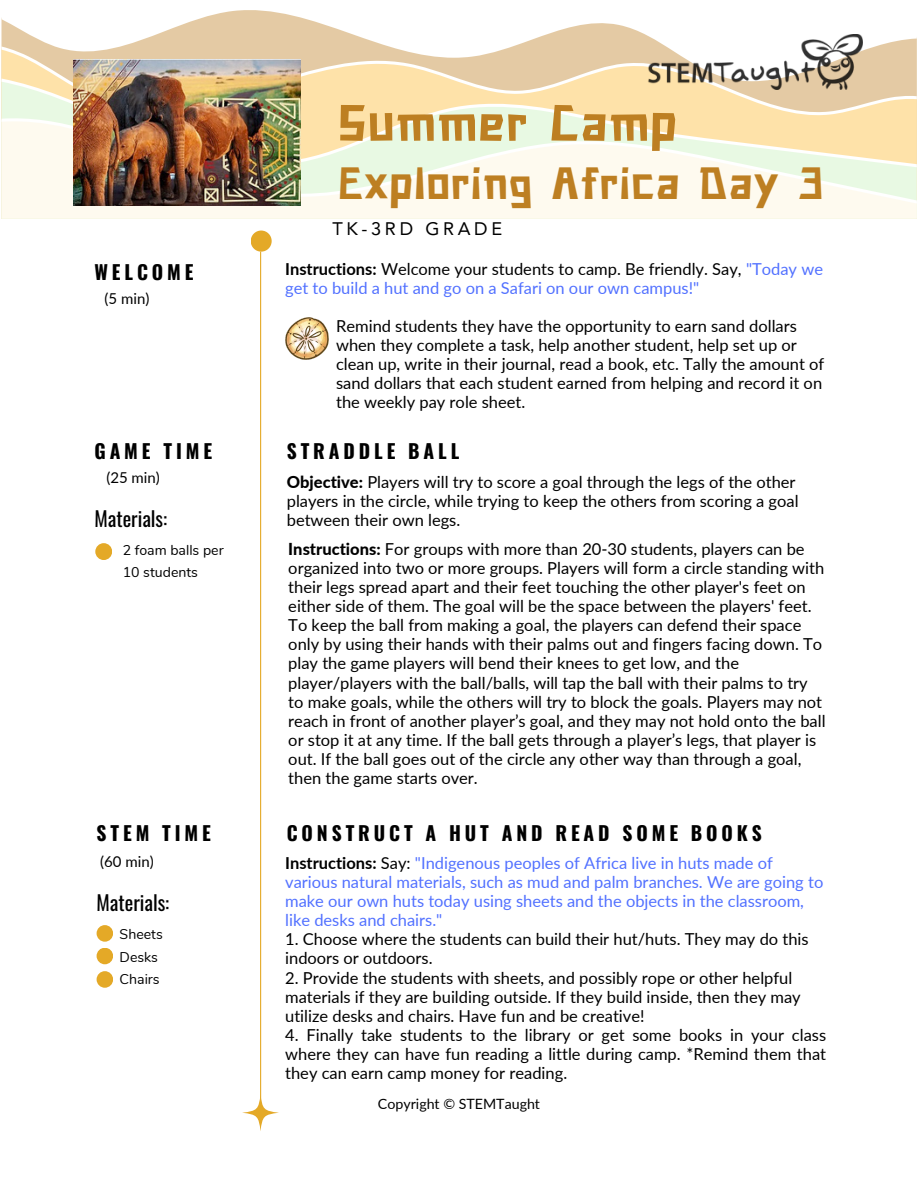
<style>
.page{position:relative;width:918px;height:1188px;background:#fff}
.page>*{position:absolute;margin:0;border:0;box-sizing:border-box;transform-origin:0 0}
.t1{font:51px "Cave Age";color:#bd7f22}
.t2{font:45px "Cave Age";color:#bd7f22}
.t3{font:20.25px "Oswald";color:#000}
.t4{font:700 19.5px "Oswald";letter-spacing:.2em;color:#000}
.t5{font:18.15px "Avenir LT Pro";letter-spacing:.2em;color:#000}
.t6{font:16.5px/19.2px "Lato";color:#000}
.t7{font:16.5px/19.2px "Lato";color:#5271ff}
.t8{font:15px "Lato";color:#000}
.t9{font:14.25px "Lato";color:#000}
.t10{font:14.1px/22.5px "Nunito";color:#000}
.s1{font-weight:700;color:#000}
.s2{color:#000}
.s3{font-weight:800}
</style>
<div class="page">
<svg style="left:1px;top:10px;width:916px;height:36px"></svg>
<svg style="left:1px;top:46px;width:916px;height:33px;background:#ebd4b0"></svg>
<svg style="left:1px;top:79px;width:916px;height:38px;background:#f7e2b5"></svg>
<div style="left:1px;top:204px;width:916px;height:15px;background:#fefaef"></div>
<svg style="left:1px;top:117px;width:916px;height:87px"></svg>
<img style="left:648px;top:35px;width:215px;height:55px">
<img style="left:74px;top:60px;width:227px;height:146px">
<div style="left:95px;top:543px;width:17px;height:17px;background:#e4a927"></div>
<div style="left:97px;top:925px;width:16px;height:17px;background:#e4a927"></div>
<div style="left:97px;top:948px;width:16px;height:16px;background:#e4a927"></div>
<div style="left:97px;top:971px;width:16px;height:17px;background:#e4a927"></div>
<svg style="left:242px;top:1094px;width:37px;height:37px"></svg>
<div style="left:251px;top:231px;width:21px;height:21px;background:#e4a927"></div>
<hr style="left:260px;top:252px;width:1px;height:855px;background:#e4a927">
<img style="left:286px;top:317px;width:42px;height:43px">
<p class="t1" style="left:338px;top:90px;width:342px">Summer Camp</p>
<p class="t2" style="left:338px;top:154px;width:487px">Exploring Africa Day 3</p>
<h1 class="t4" style="left:94px;top:257px;width:101px">WELCOME</h1>
<p class="t8" style="left:105px;top:289px;width:46px">(5 min)</p>
<h6 class="t5" style="left:332px;top:222px;width:171px">TK-3RD GRADE</h6>
<p class="t7" style="left:285px;top:259px;width:539px"><span class="s1">Instructions:</span> <span class="s2">Welcome your students to camp. Be friendly. Say,</span> "Today we get to build a hut and go on a Safari on our own campus!"</p>
<p class="t6" style="left:336px;top:316px;width:490px">Remind students they have the opportunity to earn sand dollars when they complete a task, help another student, help set up or clean up, write in their journal, read a book, etc. Tally the amount of sand dollars that each student earned from helping and record it on the weekly pay role sheet.</p>
<h5 class="t4" style="left:94px;top:436px;width:119px">GAME TIME</h5>
<p class="t4" style="left:287px;top:436px;width:174px">STRADDLE BALL</p>
<h6 class="t8" style="left:106px;top:468px;width:55px">(25 min)</h6>
<p class="t3" style="left:94px;top:502px;width:74px">Materials:</p>
<p class="t10" style="left:123px;top:539px;width:102px">2 foam balls per<br>10 students</p>
<h2 class="t4" style="left:97px;top:817px;width:116px">STEM TIME</h2>
<h3 class="t8" style="left:100px;top:852px;width:55px">(60 min)</h3>
<p class="t3" style="left:97px;top:887px;width:74px">Materials:</p>
<h3 class="t10" style="left:120px;top:923px;width:45px">Sheets<br>Desks<br>Chairs</h3>
<h4 class="t6" style="left:287px;top:472px;width:513px"><span class="s3">Objective:</span> Players will try to score a goal through the legs of the other players in the circle, while trying to keep the others from scoring a goal between their own legs.</h4>
<h6 class="t6" style="left:288px;top:539px;width:539px"><span class="s3">Instructions:</span> For groups with more than 20-30 students, players can be organized into two or more groups. Players will form a circle standing with their legs spread apart and their feet touching the other player's feet on either side of them. The goal will be the space between the players' feet.<br>To keep the ball from making a goal, the players can defend their space only by using their hands with their palms out and fingers facing down. To play the game players will bend their knees to get low, and the player/players with the ball/balls, will tap the ball with their palms to try to make goals, while the others will try to block the goals. Players may not reach in front of another player’s goal, and they may not hold onto the ball or stop it at any time. If the ball gets through a player’s legs, that player is out. If the ball goes out of the circle any other way than through a goal, then the game starts over.</h6>
<h3 class="t4" style="left:287px;top:817px;width:477px">CONSTRUCT A HUT AND READ SOME BOOKS</h3>
<h6 class="t7" style="left:285px;top:853px;width:540px"><span class="s1">Instructions:</span> <span class="s2">Say:</span> "Indigenous peoples of Africa live in huts made of various natural materials, such as mud and palm branches. We are going to make our own huts today using sheets and the objects in the classroom, like desks and chairs."</h6>
<h6 class="t6" style="left:285px;top:929px;width:525px">1. Choose where the students can build their hut/huts. They may do this indoors or outdoors.</h6>
<h6 class="t6" style="left:285px;top:968px;width:517px">2. Provide the students with sheets, and possibly rope or other helpful materials if they are building outside. If they build inside, then they may utilize desks and chairs. Have fun and be creative!</h6>
<h6 class="t6" style="left:285px;top:1025px;width:542px;text-align:justify">4. Finally take students to the library or get some books in your class where they can have fun reading a little during camp. *Remind them that they can earn camp money for reading.</h6>
<h3 class="t9" style="left:378px;top:1095px;width:164px">Copyright © STEMTaught</h3>
</div>
